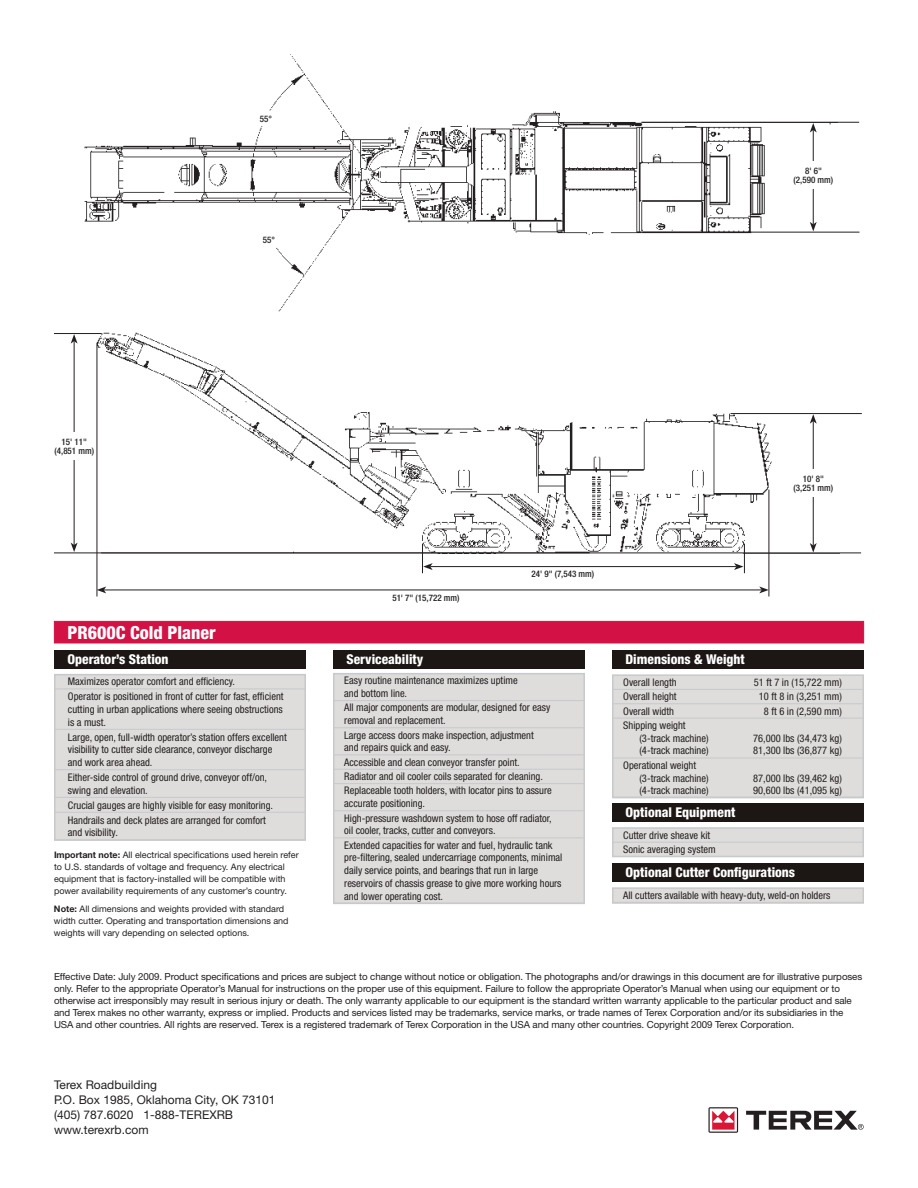
<style>
.page{position:relative;width:918px;height:1188px;background:#fff}
.page>*{position:absolute;margin:0;border:0;box-sizing:border-box;transform-origin:0 0}
.t1{font:800 condensed 18px "Helvetica Neue";color:#fff}
.t2{font:800 condensed 13.5px "Helvetica Neue";color:#fff}
.t3{font:12px/15px "Helvetica Neue";color:#231f20}
.t4{font:condensed 10.5px/12.8px "Helvetica Neue";color:#231f20}
.t5{font:9.75px/12px "Helvetica Neue";letter-spacing:-.01em;color:#231f20}
.t6{font:9px/12px "Helvetica Neue";color:#231f20}
.t7{font:500 condensed 9px/9px "Helvetica Neue";color:#231f20;text-align:center}
.s1{font-weight:700}
</style>
<div class="page">
<svg style="left:746px;top:1111px;width:118px;height:19px"></svg>
<svg style="left:708px;top:1107px;width:30px;height:26px"></svg>
<img style="left:84px;top:54px;width:771px;height:258px">
<img style="left:54px;top:332px;width:808px;height:221px">
<div style="left:54px;top:650px;width:252px;height:19px;background:#1c1714"></div>
<div style="left:54px;top:674px;width:252px;height:167px;background:#dfdcdc;border:2px solid #c7c9cb"></div>
<hr style="left:54px;top:689px;width:252px;height:1px;background:#c7c9cb">
<hr style="left:54px;top:729px;width:252px;height:1px;background:#c7c9cb">
<hr style="left:54px;top:769px;width:252px;height:1px;background:#c7c9cb">
<hr style="left:54px;top:797px;width:252px;height:1px;background:#c7c9cb">
<hr style="left:54px;top:812px;width:252px;height:1px;background:#c7c9cb">
<hr style="left:54px;top:840px;width:252px;height:1px;background:#c7c9cb">
<div style="left:54px;top:621px;width:810px;height:22px;background:#d41145"></div>
<div style="left:333px;top:650px;width:252px;height:19px;background:#1c1714"></div>
<div style="left:612px;top:650px;width:252px;height:19px;background:#1c1714"></div>
<div style="left:612px;top:803px;width:252px;height:18px;background:#1c1714"></div>
<div style="left:612px;top:863px;width:252px;height:19px;background:#1c1714"></div>
<div style="left:333px;top:673px;width:252px;height:231px;background:#dfdcdc;border:2px solid #c7c9cb"></div>
<div style="left:612px;top:674px;width:252px;height:124px;background:#dfdcdc;border:2px solid #c7c9cb"></div>
<div style="left:612px;top:827px;width:252px;height:30px;background:#dfdcdc;border:2px solid #c7c9cb"></div>
<div style="left:612px;top:887px;width:252px;height:17px;background:#dfdcdc;border:2px solid #c7c9cb"></div>
<hr style="left:333px;top:700px;width:252px;height:1px;background:#c7c9cb">
<hr style="left:333px;top:727px;width:252px;height:1px;background:#c7c9cb">
<hr style="left:333px;top:754px;width:252px;height:1px;background:#c7c9cb">
<hr style="left:333px;top:769px;width:252px;height:1px;background:#c7c9cb">
<hr style="left:333px;top:783px;width:252px;height:1px;background:#c7c9cb">
<hr style="left:333px;top:810px;width:252px;height:1px;background:#c7c9cb">
<hr style="left:333px;top:837px;width:252px;height:1px;background:#c7c9cb">
<hr style="left:333px;top:903px;width:252px;height:1px;background:#c7c9cb">
<hr style="left:612px;top:689px;width:252px;height:1px;background:#c7c9cb">
<hr style="left:612px;top:703px;width:252px;height:1px;background:#c7c9cb">
<hr style="left:612px;top:718px;width:252px;height:1px;background:#c7c9cb">
<hr style="left:612px;top:758px;width:252px;height:1px;background:#c7c9cb">
<hr style="left:612px;top:797px;width:252px;height:1px;background:#c7c9cb">
<hr style="left:612px;top:842px;width:252px;height:1px;background:#c7c9cb">
<hr style="left:612px;top:856px;width:252px;height:1px;background:#c7c9cb">
<hr style="left:612px;top:902px;width:252px;height:1px;background:#c7c9cb">
<hr style="left:54px;top:553px;width:807px;height:1px;background:#231f20">
<hr style="left:731px;top:413px;width:131px;height:1px;background:#231f20">
<hr style="left:54px;top:333px;width:48px;height:1px;background:#231f20">
<hr style="left:751px;top:232px;width:108px;height:1px;background:#231f20">
<hr style="left:641px;top:122px;width:218px;height:1px;background:#231f20">
<hr style="left:104px;top:590px;width:658px;height:1px;background:#231f20">
<svg style="left:98px;top:586px;width:8px;height:7px"></svg>
<svg style="left:759px;top:586px;width:10px;height:7px"></svg>
<hr style="left:430px;top:566px;width:306px;height:1px;background:#231f20">
<hr style="left:74px;top:341px;width:1px;height:204px;background:#231f20">
<svg style="left:71px;top:543px;width:7px;height:9px"></svg>
<svg style="left:71px;top:334px;width:7px;height:10px"></svg>
<hr style="left:813px;top:130px;width:1px;height:94px;background:#231f20">
<svg style="left:810px;top:222px;width:7px;height:9px"></svg>
<svg style="left:810px;top:123px;width:7px;height:9px"></svg>
<hr style="left:813px;top:421px;width:1px;height:124px;background:#231f20">
<svg style="left:810px;top:543px;width:7px;height:10px"></svg>
<svg style="left:810px;top:414px;width:7px;height:10px"></svg>
<div style="left:54px;top:432px;width:41px;height:27px;background:#fff"></div>
<div style="left:793px;top:162px;width:41px;height:27px;background:#fff"></div>
<div style="left:793px;top:470px;width:41px;height:27px;background:#fff"></div>
<div style="left:246px;top:111px;width:40px;height:15px;background:#fff"></div>
<div style="left:249px;top:232px;width:40px;height:15px;background:#fff"></div>
<hr style="left:97px;top:343px;width:1px;height:253px;background:#231f20">
<hr style="left:769px;top:490px;width:1px;height:106px;background:#231f20">
<svg style="left:422px;top:544px;width:11px;height:29px"></svg>
<svg style="left:734px;top:544px;width:11px;height:29px"></svg>
<p class="t7" style="left:260px;top:114px;width:14px">55°</p>
<p class="t7" style="left:263px;top:235px;width:14px">55°</p>
<p class="t7" style="left:794px;top:166px;width:41px">8' 6" (2,590 mm)</p>
<p class="t7" style="left:55px;top:437px;width:41px">15' 11" (4,851 mm)</p>
<h1 class="t1" style="left:68px;top:621px;width:150px">PR600C Cold Planer</h1>
<p class="t2" style="left:68px;top:651px;width:103px">Operator’s Station</p>
<p class="t4" style="left:68px;top:674px;width:217px;line-height:14.9px">Maximizes operator comfort and efficiency.<br>Operator is positioned in front of cutter for fast, efficient</p>
<p class="t4" style="left:68px;top:703px;width:216px">cutting in urban applications where seeing obstructions is a must.</p>
<p class="t4" style="left:68px;top:730px;width:220px">Large, open, full-width operator’s station offers excellent visibility to cutter side clearance, conveyor discharge and work area ahead.</p>
<p class="t4" style="left:68px;top:771px;width:201px">Either-side control of ground drive, conveyor off/on, swing and elevation.</p>
<p class="t4" style="left:68px;top:797px;width:207px;line-height:14.9px">Crucial gauges are highly visible for easy monitoring.<br>Handrails and deck plates are arranged for comfort</p>
<p class="t4" style="left:68px;top:826px;width:51px">and visibility.</p>
<p class="t6" style="left:54px;top:848px;width:246px"><span class="s1">Important note:</span> All electrical specifications used herein refer to U.S. standards of voltage and frequency. Any electrical equipment that is factory-installed will be compatible with power availability requirements of any customer’s country.</p>
<p class="t6" style="left:54px;top:902px;width:236px"><span class="s1">Note:</span> All dimensions and weights provided with standard width cutter. Operating and transportation dimensions and weights will vary depending on selected options.</p>
<p class="t7" style="left:392px;top:593px;width:69px">51' 7" (15,722 mm)</p>
<p class="t7" style="left:531px;top:569px;width:64px">24' 9" (7,543 mm)</p>
<p class="t2" style="left:346px;top:651px;width:78px">Serviceability</p>
<p class="t2" style="left:626px;top:651px;width:121px">Dimensions &amp; Weight</p>
<p class="t7" style="left:794px;top:474px;width:41px">10' 8" (3,251 mm)</p>
<p class="t4" style="left:344px;top:674px;width:175px">Easy routine maintenance maximizes uptime and bottom line.</p>
<p class="t4" style="left:344px;top:701px;width:208px">All major components are modular, designed for easy removal and replacement.</p>
<p class="t4" style="left:344px;top:728px;width:191px">Large access doors make inspection, adjustment and repairs quick and easy.</p>
<p class="t4" style="left:344px;top:755px;width:209px;line-height:14.4px">Accessible and clean conveyor transfer point.<br>Radiator and oil cooler coils separated for cleaning.<br>Replaceable tooth holders, with locator pins to assure</p>
<p class="t4" style="left:344px;top:796px;width:209px;line-height:14.4px">accurate positioning.<br>High-pressure washdown system to hose off radiator,</p>
<p class="t4" style="left:344px;top:823px;width:210px;line-height:14.4px">oil cooler, tracks, cutter and conveyors.<br>Extended capacities for water and fuel, hydraulic tank</p>
<p class="t4" style="left:344px;top:851px;width:220px">pre-filtering, sealed undercarriage components, minimal daily service points, and bearings that run in large reservoirs of chassis grease to give more working hours and lower operating cost.</p>
<p class="t4" style="left:623px;top:676px;width:55px">Overall length</p>
<p class="t4" style="left:754px;top:676px;width:90px">51 ft 7 in (15,722 mm)</p>
<p class="t4" style="left:623px;top:690px;width:55px">Overall height</p>
<p class="t4" style="left:759px;top:690px;width:85px">10 ft 8 in (3,251 mm)</p>
<p class="t4" style="left:623px;top:704px;width:52px">Overall width</p>
<p class="t4" style="left:764px;top:704px;width:80px">8 ft 6 in (2,590 mm)</p>
<p class="t4" style="left:639px;top:719px;width:71px;text-indent:-16px">Shipping weight (3-track machine)</p>
<p class="t4" style="left:753px;top:731px;width:90px">76,000 lbs (34,473 kg)</p>
<p class="t4" style="left:639px;top:744px;width:71px">(4-track machine)</p>
<p class="t4" style="left:753px;top:744px;width:90px">81,300 lbs (36,877 kg)</p>
<p class="t4" style="left:639px;top:759px;width:71px;text-indent:-16px">Operational weight (3-track machine)</p>
<p class="t4" style="left:753px;top:771px;width:90px">87,000 lbs (39,462 kg)</p>
<p class="t4" style="left:639px;top:784px;width:71px">(4-track machine)</p>
<p class="t4" style="left:753px;top:784px;width:90px">90,600 lbs (41,095 kg)</p>
<p class="t4" style="left:623px;top:828px;width:94px;line-height:14.4px">Cutter drive sheave kit<br>Sonic averaging system</p>
<p class="t4" style="left:623px;top:889px;width:209px">All cutters available with heavy-duty, weld-on holders</p>
<p class="t2" style="left:626px;top:803px;width:111px">Optional Equipment</p>
<p class="t2" style="left:626px;top:864px;width:171px">Optional Cutter Configurations</p>
<p class="t5" style="left:54px;top:970px;width:810px">Effective Date: July 2009. Product specifications and prices are subject to change without notice or obligation. The photographs and/or drawings in this document are for illustrative purposes only. Refer to the appropriate Operator’s Manual for instructions on the proper use of this equipment. Failure to follow the appropriate Operator’s Manual when using our equipment or to otherwise act irresponsibly may result in serious injury or death. The only warranty applicable to our equipment is the standard written warranty applicable to the particular product and sale and Terex makes no other warranty, express or implied. Products and services listed may be trademarks, service marks, or trade names of Terex Corporation and/or its subsidiaries in the USA and other countries. All rights are reserved. Terex is a registered trademark of Terex Corporation in the USA and many other countries. Copyright 2009 Terex Corporation.</p>
<p class="t3" style="left:54px;top:1077px;width:223px">Terex Roadbuilding<br>P.O. Box 1985, Oklahoma City, OK 73101 (405) 787.6020 1-888-TEREXRB www.terexrb.com</p>
</div>
